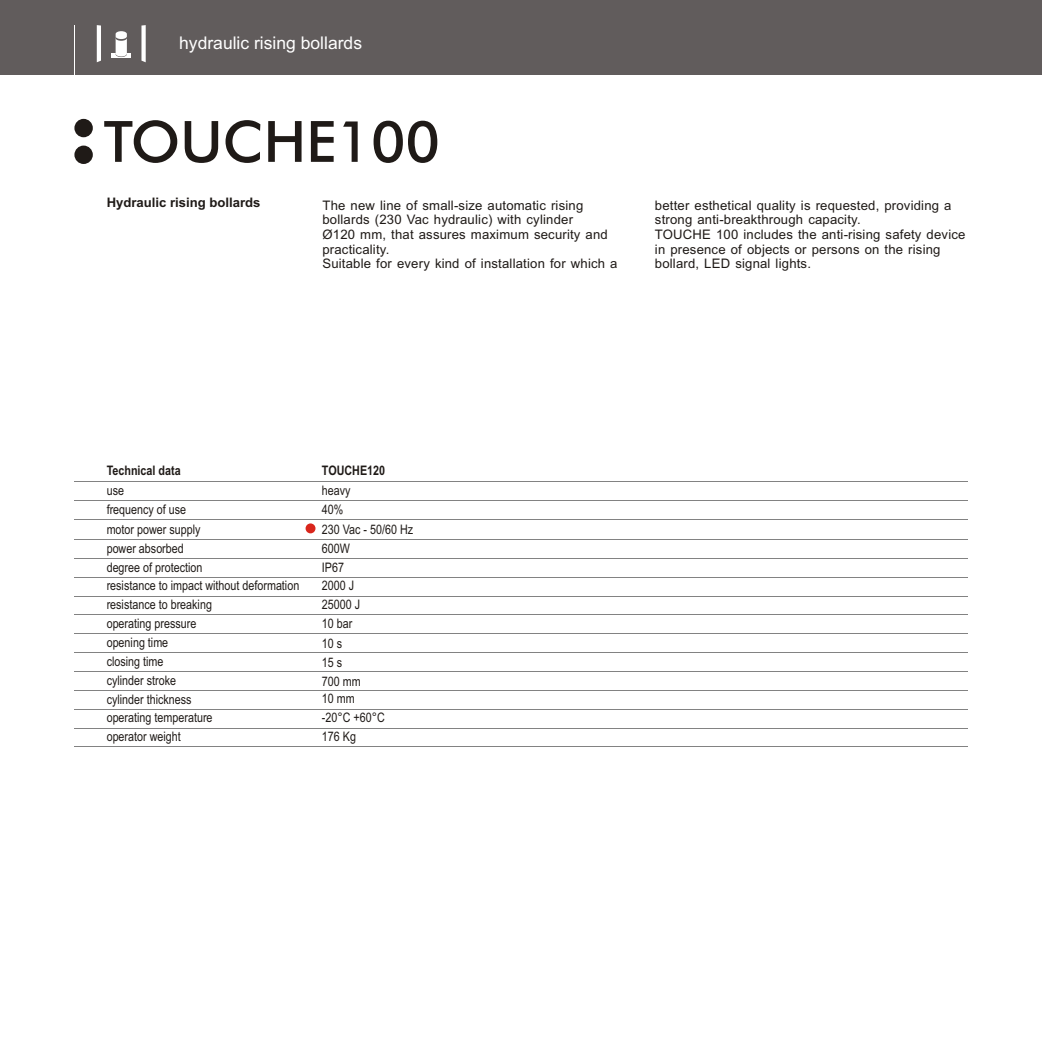
<style>
.page{position:relative;width:1042px;height:1042px;background:#fff}
.page>*{position:absolute;margin:0;border:0;box-sizing:border-box;transform-origin:0 0}
.t1{font:500 57.05px "Futura BT";color:#1f1a17}
.t2{font:17.5px "Arial";color:#fff}
.t3{font:13.12px "Arial";letter-spacing:.015em;color:#1f1a17}
.t4{font:13.12px/18.9px "Arial Narrow";color:#1f1a17}
.t5{font:700 13.12px "Arial";color:#1f1a17}
.t6{font:700 13.12px "Arial Narrow";color:#1f1a17}
</style>
<div class="page">
<svg style="left:74px;top:119px;width:19px;height:45px"></svg>
<div style="left:0;top:0;width:1042px;height:74px;background:#615c5c"></div>
<hr style="left:74px;top:481px;width:893px;height:1px;background:#828282">
<hr style="left:74px;top:500px;width:893px;height:1px;background:#828282">
<hr style="left:74px;top:539px;width:893px;height:1px;background:#828282">
<hr style="left:74px;top:519px;width:893px;height:1px;background:#828282">
<hr style="left:74px;top:558px;width:893px;height:1px;background:#828282">
<hr style="left:74px;top:595px;width:893px;height:1px;background:#828282">
<hr style="left:74px;top:614px;width:893px;height:1px;background:#828282">
<hr style="left:74px;top:633px;width:893px;height:1px;background:#828282">
<hr style="left:74px;top:652px;width:893px;height:1px;background:#828282">
<hr style="left:74px;top:671px;width:893px;height:1px;background:#828282">
<hr style="left:74px;top:577px;width:893px;height:1px;background:#828282">
<hr style="left:74px;top:746px;width:893px;height:1px;background:#828282">
<hr style="left:74px;top:690px;width:893px;height:1px;background:#828282">
<hr style="left:74px;top:709px;width:893px;height:1px;background:#828282">
<hr style="left:74px;top:727px;width:893px;height:1px;background:#828282">
<div style="left:306px;top:523px;width:9px;height:10px;background:#d9261c;border-radius:50%"></div>
<hr style="left:74px;top:25px;width:1px;height:49px;background:#fff">
<svg style="left:97px;top:25px;width:49px;height:37px"></svg>
<h2 class="t2" style="left:179px;top:37px;width:184px">hydraulic rising bollards</h2>
<h1 class="t1" style="left:104px;top:118px;width:337px">TOUCHE100</h1>
<p class="t5" style="left:107px;top:198px;width:155px">Hydraulic rising bollards</p>
<p class="t3" style="left:322px;top:200px;width:262px">The new line of small-size automatic rising</p>
<p class="t3" style="left:655px;top:200px;width:298px">better esthetical quality is requested, providing a</p>
<p class="t3" style="left:322px;top:215px;width:252px">bollards (230 Vac hydraulic) with cylinder</p>
<p class="t3" style="left:655px;top:215px;width:207px">strong anti-breakthrough capacity.</p>
<p class="t3" style="left:322px;top:229px;width:287px">Ø120 mm, that assures maximum security and</p>
<p class="t3" style="left:655px;top:229px;width:312px">TOUCHE 100 includes the anti-rising safety device</p>
<p class="t3" style="left:322px;top:244px;width:68px">practicality.</p>
<p class="t3" style="left:655px;top:244px;width:287px">in presence of objects or persons on the rising</p>
<p class="t3" style="left:322px;top:259px;width:297px">Suitable for every kind of installation for which a</p>
<p class="t3" style="left:655px;top:259px;width:158px">bollard, LED signal lights.</p>
<p class="t6" style="left:107px;top:465px;width:75px">Technical data</p>
<p class="t6" style="left:322px;top:466px;width:65px">TOUCHE120</p>
<p class="t4" style="left:107px;top:482px;width:19px">use</p>
<p class="t4" style="left:322px;top:482px;width:30px">heavy</p>
<p class="t4" style="left:107px;top:501px;width:81px">frequency of use</p>
<p class="t4" style="left:107px;top:521px;width:95px">motor power supply</p>
<p class="t4" style="left:107px;top:540px;width:79px">power absorbed</p>
<p class="t4" style="left:107px;top:577px;width:194px">resistance to impact without deformation</p>
<p class="t4" style="left:107px;top:559px;width:97px">degree of protection</p>
<p class="t4" style="left:107px;top:596px;width:107px">resistance to breaking operating pressure</p>
<p class="t4" style="left:107px;top:634px;width:63px">opening time</p>
<p class="t4" style="left:107px;top:653px;width:71px">closing time cylinder stroke</p>
<p class="t4" style="left:107px;top:691px;width:86px">cylinder thickness</p>
<p class="t4" style="left:107px;top:709px;width:107px">operating temperature</p>
<p class="t4" style="left:107px;top:728px;width:76px">operator weight</p>
<p class="t4" style="left:322px;top:501px;width:93px;line-height:19.8px">40%<br>230 Vac - 50/60 Hz</p>
<p class="t4" style="left:322px;top:540px;width:30px">600W</p>
<p class="t4" style="left:322px;top:577px;width:40px">2000 J<br>25000 J<br>10 bar</p>
<p class="t4" style="left:322px;top:559px;width:24px">IP67</p>
<p class="t4" style="left:322px;top:635px;width:22px">10 s<br>15 s</p>
<p class="t4" style="left:322px;top:673px;width:40px">700 mm</p>
<p class="t4" style="left:322px;top:690px;width:64px">10 mm -20°C +60°C</p>
<p class="t4" style="left:322px;top:728px;width:36px">176 Kg</p>
</div>
